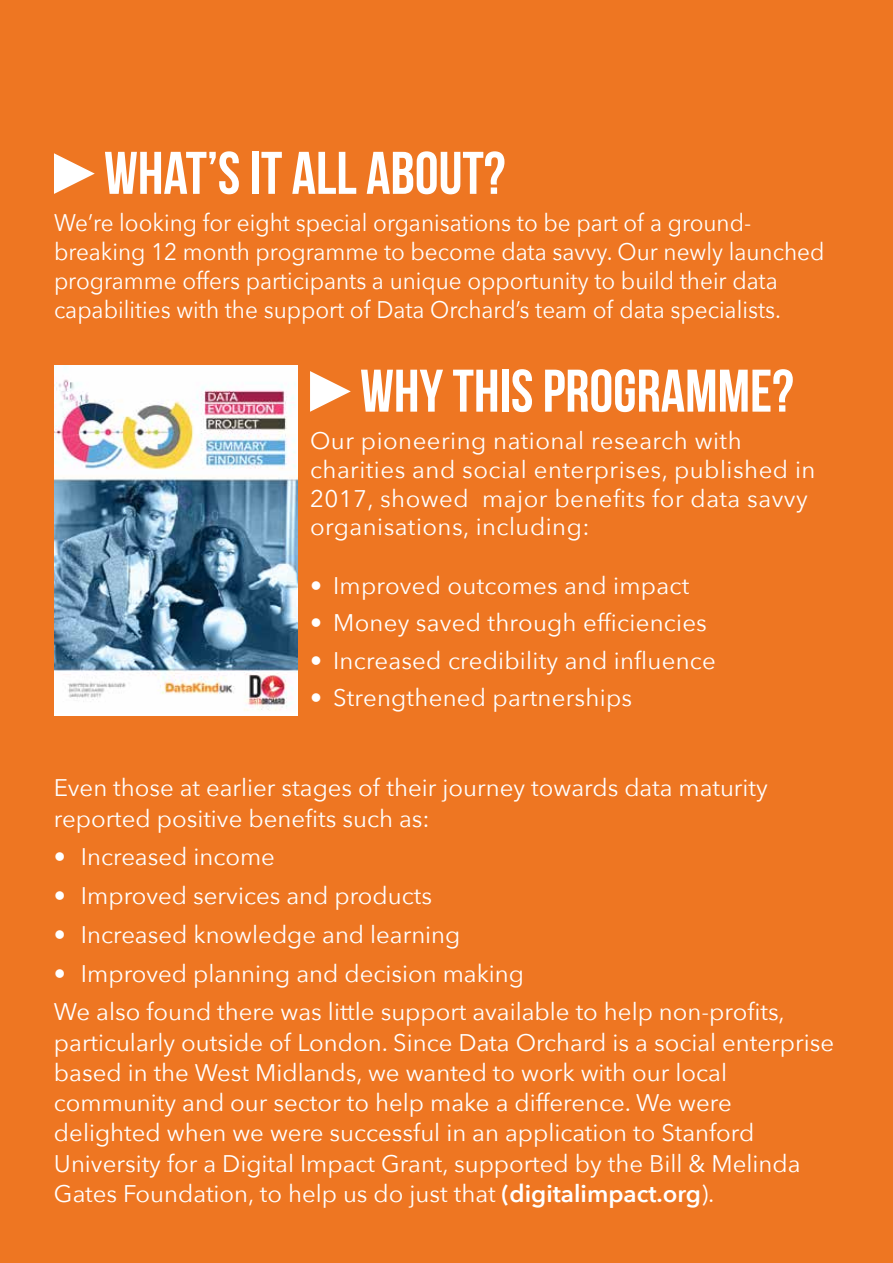
<style>
.page{position:relative;width:893px;height:1263px;background:#ee7622}
.page>*{position:absolute;margin:0;border:0;box-sizing:border-box;transform-origin:0 0}
.t1{font:60px "Bebas Neue";color:#fff}
.t2{font:24px/30.3px "Avenir Next";color:#fff}
.t3{font:24px/28.8px "Avenir Next";color:#fff;scale:.94 1}
.t4{font:24px/28.8px "Avenir Next";letter-spacing:.02em;color:#fff}
.s1{font-weight:600}
</style>
<div class="page">
<svg style="left:54px;top:153px;width:41px;height:41px"></svg>
<svg style="left:310px;top:371px;width:41px;height:41px"></svg>
<img style="left:54px;top:365px;width:243px;height:347px">
<h1 class="t1" style="left:104px;top:140px;width:403px">WHAT’S IT ALL ABOUT?</h1>
<p class="t3" style="left:54px;top:207px;width:821px">We’re looking for eight special organisations to be part of a ground&shy;breaking 12 month programme to become data savvy. Our newly launched programme offers participants a unique opportunity to build their data capabilities with the support of Data Orchard’s team of data specialists.</p>
<h1 class="t1" style="left:360px;top:358px;width:435px">WHY THIS PROGRAMME?</h1>
<p class="t4" style="left:310px;top:425px;width:507px">Our pioneering national research with charities and social enterprises, published in 2017, showed major benefits for data savvy organisations, including:</p>
<p class="t2" style="left:310px;top:569px;width:381px">• Improved outcomes and impact</p>
<p class="t2" style="left:310px;top:607px;width:398px">• Money saved through efficiencies</p>
<p class="t2" style="left:310px;top:644px;width:407px">• Increased credibility and influence</p>
<p class="t2" style="left:310px;top:681px;width:324px">• Strengthened partnerships</p>
<p class="t2" style="left:54px;top:772px;width:715px">Even those at earlier stages of their journey towards data maturity reported positive benefits such as:</p>
<p class="t2" style="left:54px;top:841px;width:222px">• Increased income</p>
<p class="t2" style="left:54px;top:880px;width:380px">• Improved services and products</p>
<p class="t2" style="left:54px;top:918px;width:408px">• Increased knowledge and learning</p>
<p class="t2" style="left:54px;top:953px;width:732px;line-height:38.7px">• Improved planning and decision making<br>We also found there was little support available to help non-profits,</p>
<p class="t2" style="left:54px;top:1026px;width:782px">particularly outside of London. Since Data Orchard is a social enterprise based in the West Midlands, we wanted to work with our local community and our sector to help make a difference. We were delighted when we were successful in an application to Stanford University for a Digital Impact Grant, supported by the Bill &amp; Melinda Gates Foundation, to help us do just that <span class="s1">(digitalimpact.org</span>).</p>
</div>
